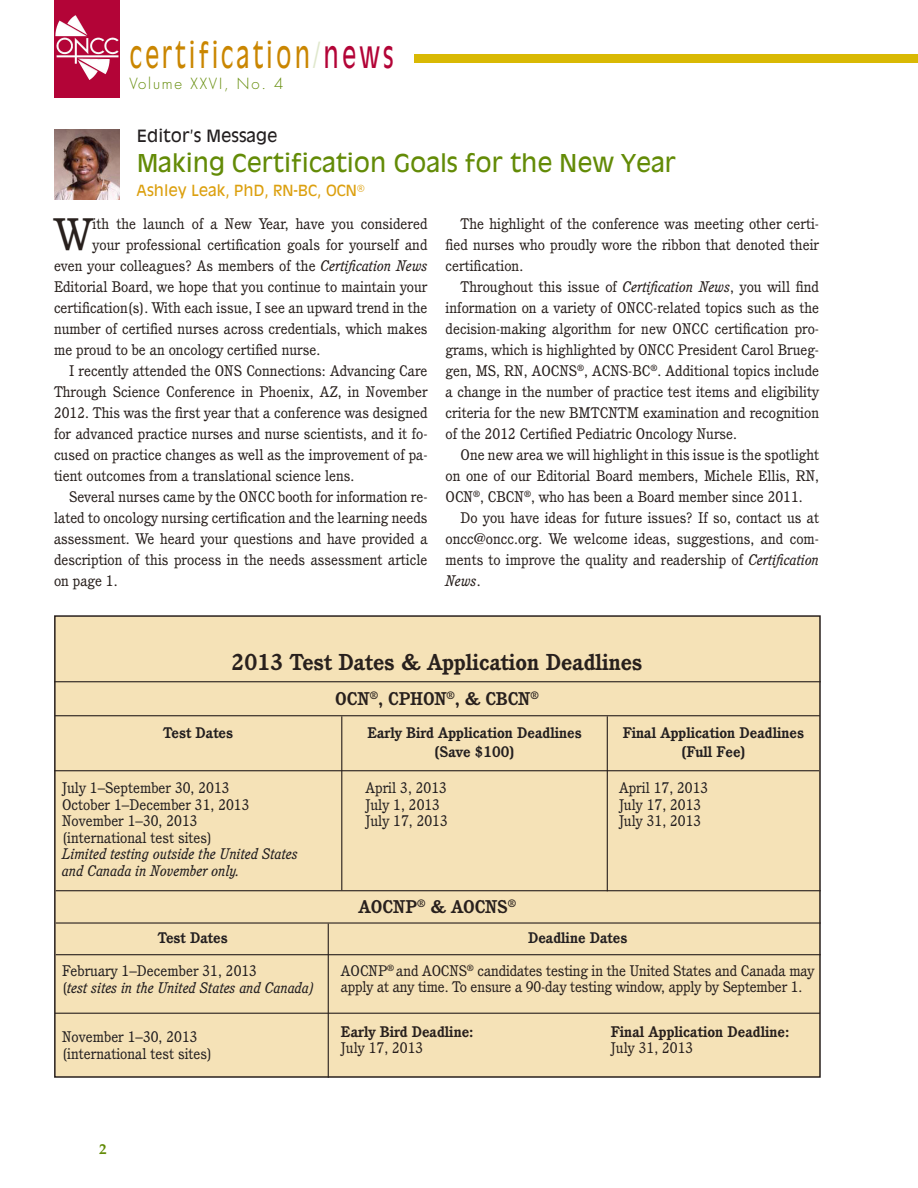
<style>
.page{position:relative;width:918px;height:1188px;background:#fff}
.page>*{position:absolute;margin:0;border:0;box-sizing:border-box;transform-origin:0 0}
.Body_text{font:44.4px "Cushing";color:#28201d}
.t1{font:33.75px "Antique Olive";letter-spacing:.135em;color:#ca8601;scale:.67 1}
.t2{font:24px "Antique Olive";color:#638b07}
.t3{font:700 22.5px "Cushing";color:#28201d}
.t4{font:700 18px "Cushing";letter-spacing:-.01em;color:#28201d}
.t5{font:16.5px "Antique Olive";color:#231f20}
.Body_text-2{font:15px/21px "Cushing";color:#28201d;text-align:justify}
.t6{font:15px/16.5px "Cushing";color:#231f20}
.t7{font:700 15px "Cushing";color:#231f20}
.t8{font:italic 15px/16.5px "Cushing";color:#231f20}
.t9{font:700 15px "Cushing";color:#28201d}
.t10{font:15px "Antique Olive";color:#dca00f}
.t11{font:300 15px "Futura";letter-spacing:.12em;color:#638b07}
.t12{font:700 15px "Palatino";color:#638b07}
.s1{color:#e0e8cd}
.s2{color:#b30437}
.s3{font-style:italic}
.s4{font-style:normal}
.s5{color:#231f20}
</style>
<div class="page">
<div style="left:414px;top:54px;width:504px;height:9px;background:#d9b904"></div>
<svg style="left:54px;top:0;width:66px;height:97px;background:#bf305a"></svg>
<img style="left:67px;top:15px;width:13px;height:16px">
<img style="left:54px;top:129px;width:66px;height:70px">
<div style="left:54px;top:615px;width:767px;height:463px;background:#f5e2b7;border:2px solid #28201d"></div>
<hr style="left:54px;top:681px;width:767px;height:1px;background:#28201d">
<hr style="left:55px;top:715px;width:765px;height:1px;background:#28201d">
<hr style="left:54px;top:770px;width:765px;height:1px;background:#28201d">
<hr style="left:56px;top:890px;width:765px;height:1px;background:#28201d">
<hr style="left:56px;top:922px;width:765px;height:2px;background:#28201d">
<hr style="left:56px;top:954px;width:765px;height:1px;background:#28201d">
<hr style="left:341px;top:716px;width:1px;height:174px;background:#28201d">
<hr style="left:607px;top:716px;width:1px;height:175px;background:#28201d">
<hr style="left:328px;top:924px;width:1px;height:154px;background:#28201d">
<hr style="left:55px;top:1013px;width:765px;height:1px;background:#28201d">
<h2 class="t1" style="left:129px;top:33px;width:396px">certification<span class="s1">/</span><span class="s2">news</span></h2>
<p class="t11" style="left:129px;top:75px;width:156px">Volume XXVI, No. 4</p>
<p class="t5" style="left:137px;top:125px;width:142px">Editor’s Message</p>
<p class="t2" style="left:137px;top:148px;width:540px">Making Certification Goals for the New Year</p>
<p class="t10" style="left:137px;top:181px;width:229px">Ashley Leak, PhD, RN-BC, OCN®</p>
<p class="Body_text" style="left:54px;top:208px;width:40px">W</p>
<p class="Body_text-2" style="left:93px;top:213px;width:336px">ith the launch of a New Year, have you considered</p>
<p class="Body_text-2" style="left:93px;top:234px;width:336px">your professional certification goals for yourself and</p>
<p class="Body_text-2" style="left:54px;top:255px;width:375px">even your colleagues? As members of the <span class="s3">Certification News</span></p>
<p class="Body_text-2" style="left:54px;top:276px;width:375px">Editorial Board, we hope that you continue to maintain your</p>
<p class="Body_text-2" style="left:54px;top:297px;width:375px">certification(s). With each issue, I see an upward trend in the</p>
<p class="Body_text-2" style="left:54px;top:318px;width:375px">number of certified nurses across credentials, which makes</p>
<p class="Body_text-2" style="left:54px;top:339px;width:268px">me proud to be an oncology certified nurse.</p>
<p class="Body_text-2" style="left:54px;top:360px;width:375px;text-indent:15px">I recently attended the ONS Connections: Advancing Care Through Science Conference in Phoenix, AZ, in November 2012. This was the first year that a conference was designed for advanced practice nurses and nurse scientists, and it fo&shy;cused on practice changes as well as the improvement of pa&shy;tient outcomes from a translational science lens.</p>
<p class="Body_text-2" style="left:54px;top:486px;width:375px;text-indent:15px">Several nurses came by the ONCC booth for information re&shy;lated to oncology nursing certification and the learning needs assessment. We heard your questions and have provided a description of this process in the needs assessment article on page 1.</p>
<p class="Body_text-2" style="left:446px;top:213px;width:375px;text-indent:15px">The highlight of the conference was meeting other certi&shy;fied nurses who proudly wore the ribbon that denoted their certification.</p>
<p class="Body_text-2" style="left:446px;top:276px;width:375px;text-indent:15px">Throughout this issue of <span class="s3">Certification News</span>, you will find information on a variety of ONCC-related topics such as the decision-making algorithm for new ONCC certification pro&shy;grams, which is highlighted by ONCC President Carol Brueg&shy;gen, MS, RN, AOCNS<sup>®</sup>, ACNS-BC<sup>®</sup>. Additional topics include a change in the number of practice test items and eligibility criteria for the new BMTCNTM examination and recognition of the 2012 Certified Pediatric Oncology Nurse.</p>
<p class="Body_text-2" style="left:446px;top:444px;width:375px;text-indent:15px">One new area we will highlight in this issue is the spotlight on one of our Editorial Board members, Michele Ellis, RN, OCN<sup>®</sup>, CBCN<sup>®</sup>, who has been a Board member since 2011.</p>
<p class="Body_text-2" style="left:446px;top:507px;width:375px;text-indent:15px">Do you have ideas for future issues? If so, contact us at oncc@oncc.org. We welcome ideas, suggestions, and com&shy;ments to improve the quality and readership of <span class="s3">Certification News</span>.</p>
<p class="t3" style="left:232px;top:649px;width:412px">2013 Test Dates &amp; Application Deadlines</p>
<p class="t4" style="left:335px;top:688px;width:205px">OCN<sup>®</sup>, CPHON<sup>®</sup>, &amp; CBCN<sup>®</sup></p>
<p class="t7" style="left:163px;top:723px;width:71px">Test Dates</p>
<p class="t7" style="left:367px;top:723px;width:216px">Early Bird Application Deadlines</p>
<p class="t7" style="left:434px;top:743px;width:82px">(Save $100)</p>
<p class="t6" style="left:366px;top:779px;width:83px">April 3, 2013</p>
<p class="t6" style="left:366px;top:796px;width:76px">July 1, 2013</p>
<p class="t6" style="left:366px;top:812px;width:84px">July 17, 2013</p>
<p class="t7" style="left:623px;top:723px;width:183px">Final Application Deadlines</p>
<p class="t7" style="left:681px;top:743px;width:66px">(Full Fee)</p>
<p class="t6" style="left:619px;top:779px;width:91px">April 17, 2013</p>
<p class="t6" style="left:619px;top:796px;width:84px">July 17, 2013</p>
<p class="t6" style="left:619px;top:812px;width:84px">July 31, 2013</p>
<p class="t6" style="left:62px;top:779px;width:169px">July 1–September 30, 2013</p>
<p class="t6" style="left:62px;top:796px;width:189px">October 1–December 31, 2013</p>
<p class="t6" style="left:62px;top:812px;width:151px">November 1–30, 2013 (international test sites)</p>
<p class="t8" style="left:62px;top:845px;width:237px">Limited testing outside the United States and Canada in November only.</p>
<p class="t7" style="left:158px;top:929px;width:71px">Test Dates</p>
<p class="t6" style="left:62px;top:963px;width:196px">February 1–December 31, 2013</p>
<p class="t8" style="left:62px;top:979px;width:253px"><span class="s4">(</span>test sites in the United States and Canada)</p>
<p class="t6" style="left:62px;top:1029px;width:151px">November 1–30, 2013 (international test sites)</p>
<p class="t4" style="left:359px;top:896px;width:159px">AOCNP<sup>®</sup> &amp; AOCNS<sup>®</sup></p>
<p class="t7" style="left:528px;top:928px;width:101px">Deadline Dates</p>
<p class="Body_text-2" style="left:341px;top:962px;width:475px;line-height:16.5px"><span class="s5">AOCNP</span><sup>®</sup> and AOCNS<sup>®</sup> candidates testing in the United States and Canada may apply at any time. To ensure a 90-day testing window, apply by September 1.</p>
<p class="t9" style="left:341px;top:1022px;width:134px">Early Bird Deadline:</p>
<p class="t9" style="left:611px;top:1022px;width:180px">Final Application Deadline:</p>
<p class="Body_text-2" style="left:341px;top:1037px;width:84px">July 17, 2013</p>
<p class="Body_text-2" style="left:611px;top:1037px;width:84px">July 31, 2013</p>
<p class="t12" style="left:99px;top:1140px;width:9px">2</p>
</div>
